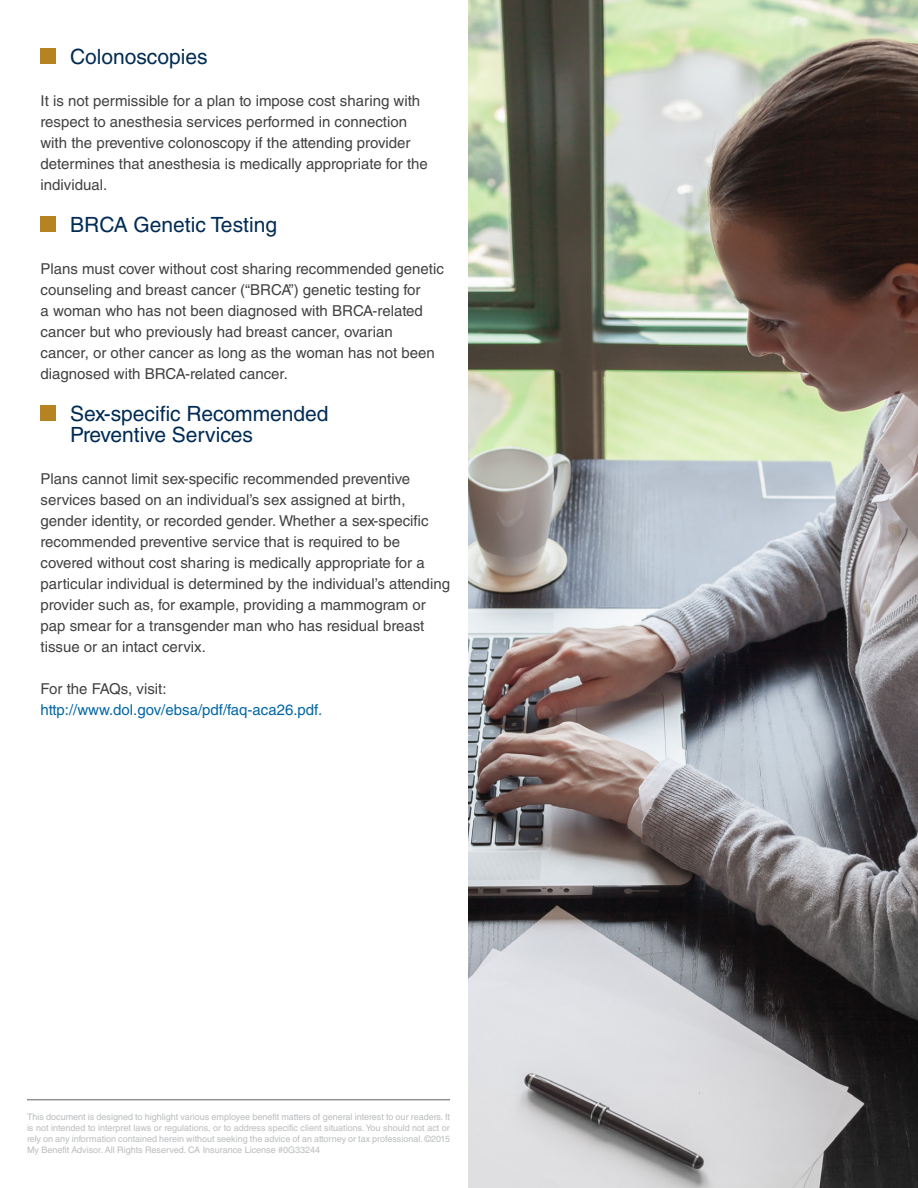
<style>
.page{position:relative;width:918px;height:1188px;background:#fff}
.page>*{position:absolute;margin:0;border:0;box-sizing:border-box;transform-origin:0 0}
.t1{font:21px/21px "Helvetica LT Std";color:#002b54}
.t2{font:15px/21px "Helvetica LT Std";color:#414142}
.t3{font:15px "Helvetica LT Std";color:#0066a5}
.t4{font:9px/10.8px "Helvetica LT Std";color:#babcbe;text-align:justify}
</style>
<div class="page">
<hr style="left:27px;top:1099px;width:423px;height:1px;background:#919295">
<img style="left:468px;top:0;width:450px;height:1188px">
<div style="left:40px;top:48px;width:16px;height:16px;background:#b68322"></div>
<div style="left:40px;top:216px;width:16px;height:16px;background:#b68322"></div>
<div style="left:40px;top:405px;width:16px;height:16px;background:#b68322"></div>
<h1 class="t1" style="left:70px;top:46px;width:139px">Colonoscopies</h1>
<p class="t2" style="left:40px;top:90px;width:389px">It is not permissible for a plan to impose cost sharing with respect to anesthesia services performed in connection with the preventive colonoscopy if the attending provider determines that anesthesia is medically appropriate for the individual.</p>
<h1 class="t1" style="left:70px;top:214px;width:208px">BRCA Genetic Testing</h1>
<p class="t2" style="left:40px;top:258px;width:405px">Plans must cover without cost sharing recommended genetic counseling and breast cancer (“BRCA”) genetic testing for<br>a woman who has not been diagnosed with BRCA-related cancer but who previously had breast cancer, ovarian cancer, or other cancer as long as the woman has not been diagnosed with BRCA-related cancer.</p>
<h1 class="t1" style="left:70px;top:403px;width:260px">Sex-specific Recommended<br>Preventive Services</h1>
<p class="t2" style="left:40px;top:468px;width:411px">Plans cannot limit sex-specific recommended preventive services based on an individual’s sex assigned at birth, gender identity, or recorded gender. Whether a sex-specific recommended preventive service that is required to be covered without cost sharing is medically appropriate for a particular individual is determined by the individual’s attending provider such as, for example, providing a mammogram or pap smear for a transgender man who has residual breast tissue or an intact cervix.</p>
<p class="t2" style="left:40px;top:678px;width:128px">For the FAQs, visit:</p>
<p class="t3" style="left:40px;top:701px;width:283px">http://www.dol.gov/ebsa/pdf/faq-aca26.pdf.</p>
<p class="t4" style="left:27px;top:1112px;width:425px">This document is designed to highlight various employee benefit matters of general interest to our readers. It is not intended to interpret laws or regulations, or to address specific client situations. You should not act or rely on any information contained herein without seeking the advice of an attorney or tax professional. ©2015<br>My Benefit Advisor. All Rights Reserved. CA Insurance License #0G33244</p>
</div>
